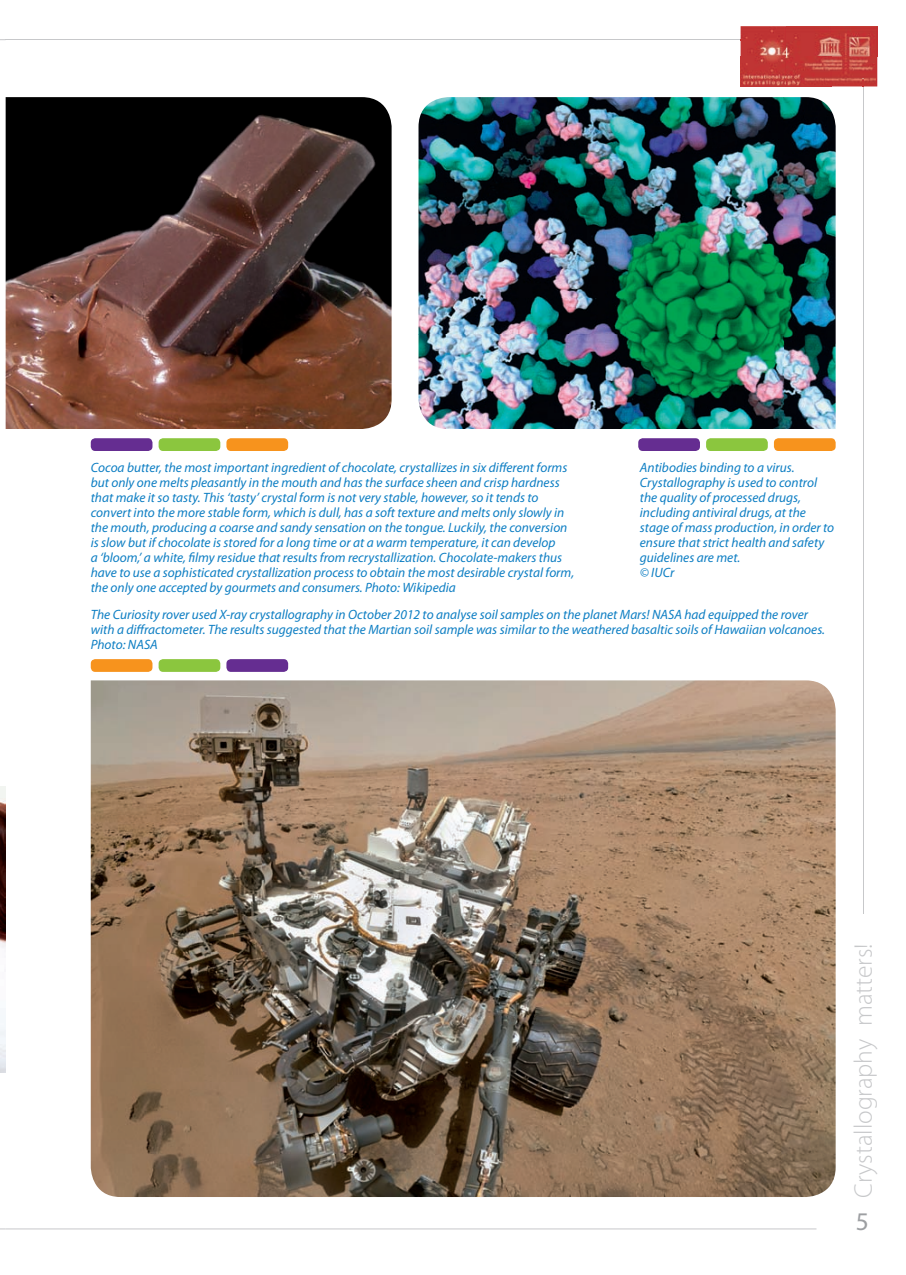
<style>
.page{position:relative;width:906px;height:1275px;background:#fff}
.page>*{position:absolute;margin:0;border:0;box-sizing:border-box;transform-origin:0 0}
.t1{font:300 25.5px "Myriad Pro";color:#c7c8ca}
.t2{font:25.5px "Myriad Pro";color:#9d9fa2}
.t3{font:italic 13.5px/15px "Myriad Pro";color:#0d7ec3}
</style>
<div class="page">
<svg style="left:0;top:345px;width:6px;height:884px"></svg>
<hr style="left:862px;top:79px;width:1px;height:834px;background:#c7c8ca">
<hr style="left:6px;top:1228px;width:810px;height:1px;background:#c7c8ca">
<hr style="left:6px;top:39px;width:748px;height:1px;background:#c7c8ca">
<img style="left:740px;top:26px;width:136px;height:60px">
<svg style="left:740px;top:39px;width:14px;height:1px"></svg>
<div style="left:91px;top:438px;width:61px;height:13px;background:#652d91;border-radius:4px"></div>
<div style="left:158px;top:438px;width:62px;height:13px;background:#8bc63e;border-radius:4px"></div>
<div style="left:226px;top:438px;width:62px;height:13px;background:#f7931d;border-radius:4px"></div>
<div style="left:226px;top:659px;width:62px;height:12px;background:#652d91;border-radius:4px"></div>
<div style="left:158px;top:659px;width:62px;height:12px;background:#8bc63e;border-radius:4px"></div>
<div style="left:91px;top:659px;width:61px;height:12px;background:#f7931d;border-radius:4px"></div>
<img style="left:418px;top:97px;width:417px;height:332px">
<div style="left:638px;top:438px;width:61px;height:13px;background:#652d91;border-radius:4px"></div>
<div style="left:705px;top:438px;width:62px;height:13px;background:#8bc63e;border-radius:4px"></div>
<div style="left:773px;top:438px;width:62px;height:13px;background:#f7931d;border-radius:4px"></div>
<img style="left:91px;top:680px;width:744px;height:516px">
<img style="left:6px;top:97px;width:385px;height:332px">
<img style="left:0;top:786px;width:6px;height:286px">
<p class="t3" style="left:91px;top:459px;width:484px">Cocoa butter, the most important ingredient of chocolate, crystallizes in six different forms but only one melts pleasantly in the mouth and has the surface sheen and crisp hardness that make it so tasty. This ‘tasty’ crystal form is not very stable, however, so it tends to convert into the more stable form, which is dull, has a soft texture and melts only slowly in the mouth, producing a coarse and sandy sensation on the tongue. Luckily, the conversion is slow but if chocolate is stored for a long time or at a warm temperature, it can develop<br>a ‘bloom,’ a white, filmy residue that results from recrystallization. Chocolate-makers thus have to use a sophisticated crystallization process to obtain the most desirable crystal form, the only one accepted by gourmets and consumers. Photo: Wikipedia</p>
<p class="t3" style="left:91px;top:606px;width:735px">The Curiosity rover used X-ray crystallography in October 2012 to analyse soil samples on the planet Mars! NASA had equipped the rover with a diffractometer. The results suggested that the Martian soil sample was similar to the weathered basaltic soils of Hawaiian volcanoes.<br>Photo: NASA</p>
<p class="t3" style="left:639px;top:459px;width:196px">Antibodies binding to a virus.<br>Crystallography is used to control the quality of processed drugs, including antiviral drugs, at the stage of mass production, in order to ensure that strict health and safety guidelines are met.<br>© IUCr</p>
<h1 class="t1" style="left:847px;top:1197px;width:256px;rotate:-90deg">Crystallography matters!</h1>
<h1 class="t2" style="left:855px;top:1205px;width:15px">5</h1>
</div>
